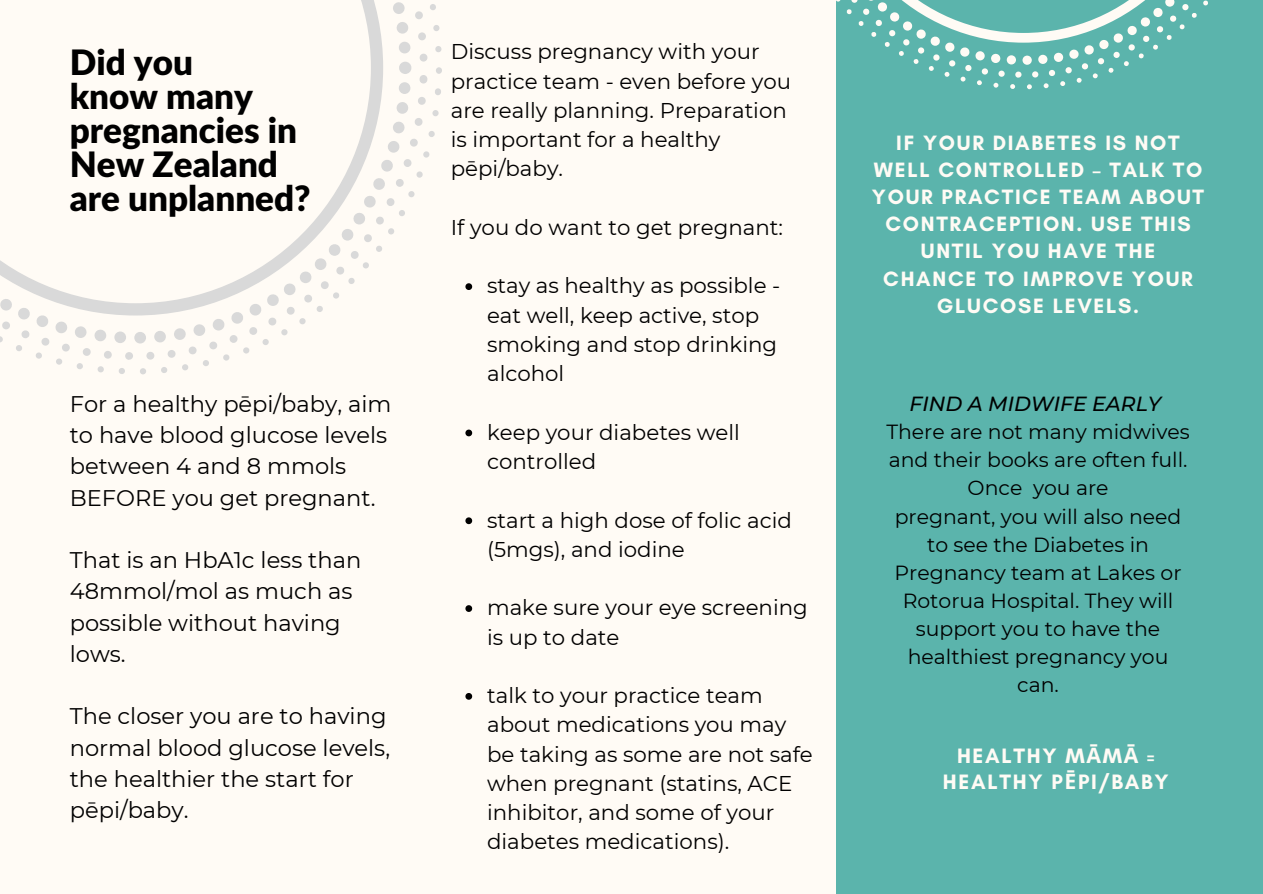
<style>
.page{position:relative;width:1263px;height:894px;background:#fff}
.page>*{position:absolute;margin:0;border:0;box-sizing:border-box;transform-origin:0 0}
.t1{font:900 34.95px "Lato Latin";color:#000}
.t2{font:22.65px/31.2px "Montserrat";color:#000}
.t3{font:21.3px/29.2px "Montserrat";color:#000}
.t4{font:700 21.15px/27.2px "Glacial Indifference";letter-spacing:.08em;color:#fffbf5;text-align:center}
.t5{font:20.4px/28px "Montserrat";color:#000;text-align:center}
.t6{font:italic 500 20.4px "Montserrat";color:#000}
.s1{font-family:"Noto Sans"}
</style>
<div class="page">
<div style="left:0;top:0;width:1263px;height:893px;background:#fffbf5"></div>
<svg style="left:0;top:0;width:442px;height:374px"></svg>
<div style="left:836px;top:0;width:427px;height:893px;background:#5bb4ac"></div>
<svg style="left:836px;top:0;width:372px;height:89px"></svg>
<svg style="left:465px;top:283px;width:7px;height:7px"></svg>
<svg style="left:465px;top:429px;width:7px;height:7px"></svg>
<svg style="left:465px;top:517px;width:7px;height:7px"></svg>
<svg style="left:465px;top:605px;width:7px;height:6px"></svg>
<svg style="left:465px;top:693px;width:7px;height:6px"></svg>
<p class="t1" style="left:70px;top:47px;width:125px">Did you</p>
<p class="t1" style="left:70px;top:81px;width:185px">know many</p>
<p class="t1" style="left:70px;top:115px;width:229px">pregnancies in</p>
<p class="t1" style="left:70px;top:149px;width:210px">New Zealand</p>
<p class="t1" style="left:70px;top:182px;width:242px">are unplanned?</p>
<p class="t2" style="left:70px;top:388px;width:323px">For a healthy pēpi/baby, aim to have blood glucose levels between 4 and 8 mmols<br>BEFORE you get pregnant.</p>
<p class="t2" style="left:70px;top:544px;width:293px">That is an HbA1c less than<br>48mmol/mol as much as possible without having lows.</p>
<p class="t2" style="left:70px;top:700px;width:322px">The closer you are to having normal blood glucose levels, the healthier the start for pēpi/baby.</p>
<p class="t3" style="left:451px;top:37px;width:342px">Discuss pregnancy with your practice team - even before you are really planning. Preparation</p>
<p class="t3" style="left:451px;top:125px;width:271px">is important for a healthy pēpi/baby.</p>
<p class="t3" style="left:451px;top:212px;width:334px">If you do want to get pregnant:</p>
<p class="t3" style="left:487px;top:271px;width:295px">stay as healthy as possible - eat well, keep active, stop smoking and stop drinking alcohol</p>
<p class="t3" style="left:487px;top:417px;width:254px">keep your diabetes well controlled</p>
<p class="t3" style="left:487px;top:505px;width:306px">start a high dose of folic acid (5mgs), and iodine</p>
<p class="t3" style="left:487px;top:593px;width:322px">make sure your eye screening is up to date</p>
<p class="t3" style="left:487px;top:680px;width:327px">talk to your practice team about medications you may be taking as some are not safe when pregnant (statins, ACE inhibitor, and some of your diabetes medications).</p>
<p class="t4" style="left:872px;top:128px;width:334px">IF YOUR DIABETES IS NOT<br>WELL CONTROLLED – TALK TO<br>YOUR PRACTICE TEAM ABOUT<br>CONTRACEPTION. USE THIS<br>UNTIL YOU HAVE THE<br>CHANCE TO IMPROVE YOUR<br>GLUCOSE LEVELS.</p>
<p class="t6" style="left:910px;top:391px;width:253px">FIND A MIDWIFE EARLY</p>
<p class="t5" style="left:886px;top:417px;width:305px">There are not many midwives and their books are often full.<br>Once you are</p>
<p class="t5" style="left:895px;top:502px;width:288px">pregnant, you will also need to see the Diabetes in<br>Pregnancy team at Lakes or<br>Rotorua Hospital. They will support you to have the healthiest pregnancy you can.</p>
<p class="t4" style="left:943px;top:742px;width:227px;line-height:26.2px">HEALTHY M<span class="s1">Ā</span>M<span class="s1">Ā</span> =<br>HEALTHY P<span class="s1">Ē</span>PI/BABY</p>
</div>
